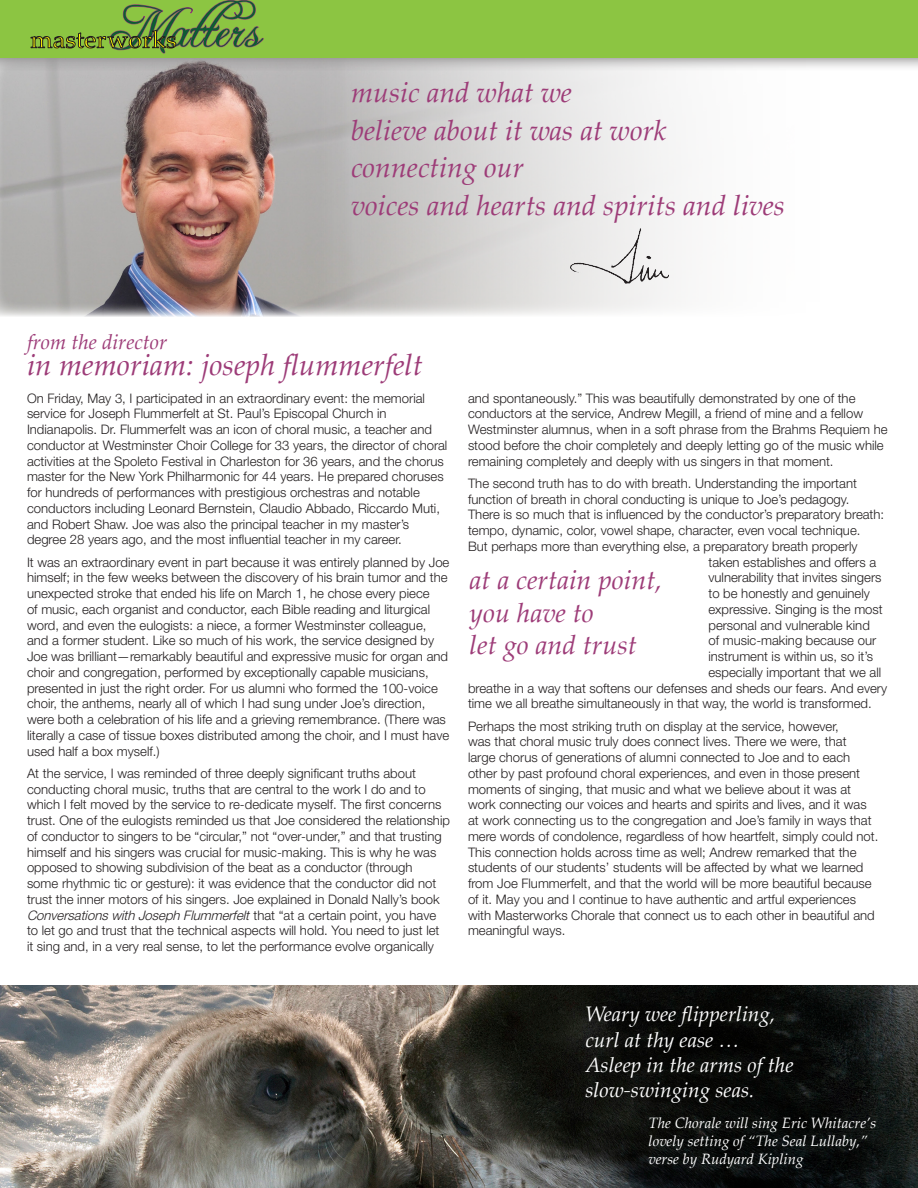
<style>
.page{position:relative;width:918px;height:1188px;background:#fff}
.page>*{position:absolute;margin:0;border:0;box-sizing:border-box;transform-origin:0 0}
.Paragraph_Style_1{font:52.5px "Freebooter Script";letter-spacing:.01em;color:#0e5a33}
.Paragraph_Style_1-2{font:italic 30px "Palatino Linotype";color:#9d3c78}
.Picture_Caption{font:italic 28.5px/37.8px "Palatino Linotype";color:#9d3c78}
.Paragraph_Style_1-3{font:italic 27px/32.4px "Palatino Linotype";color:#9d3c78}
.t1{font:24px "Palatino Linotype";color:#fff101;scale:1.05 1}
.Picture_Caption-2{font:italic 21px/25.2px "Palatino Linotype";color:#fff}
.Paragraph_Style_1-4{font:italic 21px "Palatino Linotype";color:#9d3c78}
.Picture_Caption-3{font:italic 15px/18px "Palatino Linotype";color:#fff}
.Paragraph_Style_1-5{font:300 13.2px/15.8px "Helvetica Neue LT Std";color:#231f20}
.s1{font-style:italic}
</style>
<div class="page">
<img style="left:0;top:73px;width:676px;height:244px">
<div style="left:0;top:0;width:918px;height:73px;background:#231f20;opacity:.75"></div>
<div style="left:0;top:0;width:918px;height:57px;background:#8cc542"></div>
<img style="left:570px;top:229px;width:99px;height:55px">
<svg style="left:31px;top:0;width:233px;height:54px"></svg>
<img style="left:0;top:986px;width:918px;height:202px">
<p class="Paragraph_Style_1" style="left:109px;top:-3px;width:154px">Matters</p>
<p class="t1" style="left:30px;top:22px;width:141px">masterworks</p>
<p class="Picture_Caption" style="left:351px;top:72px;width:435px">music and what we<br>believe about it was at work connecting our<br>voices and hearts and spirits and lives</p>
<p class="Paragraph_Style_1-4" style="left:27px;top:327px;width:142px">from the director</p>
<p class="Paragraph_Style_1-2" style="left:27px;top:344px;width:397px">in memoriam: joseph flummerfelt</p>
<p class="Paragraph_Style_1-5" style="left:27px;top:390px;width:422px">On Friday, May 3, I participated in an extraordinary event: the memorial service for Joseph Flummerfelt at St. Paul’s Episcopal Church in Indianapolis. Dr. Flummerfelt was an icon of choral music, a teacher and conductor at Westminster Choir College for 33 years, the director of choral activities at the Spoleto Festival in Charleston for 36 years, and the chorus master for the New York Philharmonic for 44 years. He prepared choruses for hundreds of performances with prestigious orchestras and notable conductors including Leonard Bernstein, Claudio Abbado, Riccardo Muti, and Robert Shaw. Joe was also the principal teacher in my master’s degree 28 years ago, and the most influential teacher in my career.</p>
<p class="Paragraph_Style_1-5" style="left:27px;top:554px;width:424px">It was an extraordinary event in part because it was entirely planned by Joe himself; in the few weeks between the discovery of his brain tumor and the unexpected stroke that ended his life on March 1, he chose every piece<br>of music, each organist and conductor, each Bible reading and liturgical word, and even the eulogists: a niece, a former Westminster colleague, and a former student. Like so much of his work, the service designed by Joe was brilliant—remarkably beautiful and expressive music for organ and choir and congregation, performed by exceptionally capable musicians, presented in just the right order. For us alumni who formed the 100-voice choir, the anthems, nearly all of which I had sung under Joe’s direction, were both a celebration of his life and a grieving remembrance. (There was literally a case of tissue boxes distributed among the choir, and I must have used half a box myself.)</p>
<p class="Paragraph_Style_1-5" style="left:27px;top:765px;width:425px">At the service, I was reminded of three deeply significant truths about conducting choral music, truths that are central to the work I do and to which I felt moved by the service to re-dedicate myself. The first concerns trust. One of the eulogists reminded us that Joe considered the relationship of conductor to singers to be “circular,” not “over-under,” and that trusting himself and his singers was crucial for music-making. This is why he was opposed to showing subdivision of the beat as a conductor (through<br>some rhythmic tic or gesture): it was evidence that the conductor did not trust the inner motors of his singers. Joe explained in Donald Nally’s book <span class="s1">Conversationswith Joseph Flummerfelt</span>t h a t “ a t a c e r t a i n p o i n t , y o u h a v e to let go and trust that the technical aspects will hold. You need to just let<br>it sing and, in a very real sense, to let the performance evolve organically</p>
<p class="Paragraph_Style_1-5" style="left:468px;top:390px;width:421px">and spontaneously.” This was beautifully demonstrated by one of the conductors at the service, Andrew Megill, a friend of mine and a fellow Westminster alumnus, when in a soft phrase from the Brahms Requiem he stood before the choir completely and deeply letting go of the music while remaining completely and deeply with us singers in that moment.</p>
<p class="Paragraph_Style_1-5" style="left:468px;top:475px;width:390px">The second truth has to do with breath. Understanding the important</p>
<p class="Paragraph_Style_1-5" style="left:468px;top:491px;width:383px">function of breath in choral conducting is unique to Joe’s pedagogy.</p>
<p class="Paragraph_Style_1-5" style="left:468px;top:506px;width:418px">There is so much that is influenced by the conductor’s preparatory breath:</p>
<p class="Paragraph_Style_1-5" style="left:468px;top:522px;width:394px">tempo, dynamic, color, vowel shape, character, even vocal technique.</p>
<p class="Paragraph_Style_1-5" style="left:468px;top:538px;width:391px">But perhaps more than everything else, a preparatory breath properly</p>
<p class="Paragraph_Style_1-5" style="left:708px;top:554px;width:169px">taken establishes and offers a</p>
<p class="Paragraph_Style_1-5" style="left:708px;top:569px;width:175px">vulnerability that invites singers</p>
<p class="Paragraph_Style_1-5" style="left:708px;top:585px;width:163px">to be honestly and genuinely</p>
<p class="Paragraph_Style_1-5" style="left:708px;top:601px;width:176px">expressive. Singing is the most</p>
<p class="Paragraph_Style_1-5" style="left:708px;top:617px;width:163px">personal and vulnerable kind</p>
<p class="Paragraph_Style_1-5" style="left:708px;top:632px;width:169px">of music-making because our</p>
<p class="Paragraph_Style_1-5" style="left:708px;top:648px;width:166px">instrument is within us, so it’s</p>
<p class="Paragraph_Style_1-5" style="left:708px;top:664px;width:174px">especially important that we all</p>
<p class="Paragraph_Style_1-5" style="left:468px;top:680px;width:421px">breathe in a way that softens our defenses and sheds our fears. And every</p>
<p class="Paragraph_Style_1-5" style="left:468px;top:695px;width:405px">time we all breathe simultaneously in that way, the world is transformed.</p>
<p class="Paragraph_Style_1-5" style="left:468px;top:718px;width:412px">Perhaps the most striking truth on display at the service, however,<br>was that choral music truly does connect lives. There we were, that<br>large chorus of generations of alumni connected to Joe and to each other by past profound choral experiences, and even in those present moments of singing, that music and what we believe about it was at work connecting our voices and hearts and spirits and lives, and it was at work connecting us to the congregation and Joe’s family in ways that mere words of condolence, regardless of how heartfelt, simply could not.<br>This connection holds across time as well; Andrew remarked that the students of our students’ students will be affected by what we learned from Joe Flummerfelt, and that the world will be more beautiful because of it. May you and I continue to have authentic and artful experiences with Masterworks Chorale that connect us to each other in beautiful and meaningful ways.</p>
<p class="Paragraph_Style_1-3" style="left:470px;top:563px;width:194px">at a certain point, you have to<br>let go and trust</p>
<p class="Picture_Caption-2" style="left:585px;top:1001px;width:191px">Weary wee flipperling, curl at thy ease …</p>
<p class="Picture_Caption-2" style="left:585px;top:1051px;width:210px">Asleep in the arms of the slow-swinging seas.</p>
<p class="Picture_Caption-3" style="left:649px;top:1114px;width:229px">The Chorale will sing Eric Whitacre’s lovely setting of “The Seal Lullaby,” verse by Rudyard Kipling</p>
</div>
